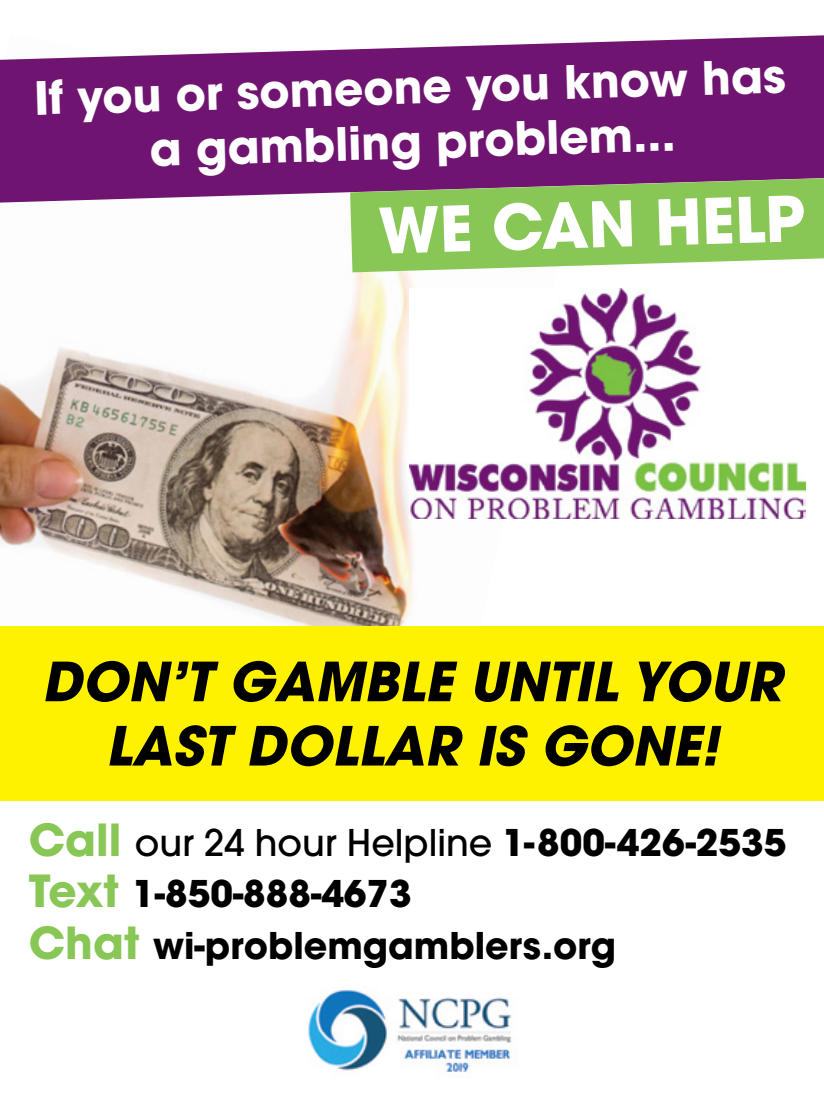
<style>
.page{position:relative;width:824px;height:1094px;background:#fff}
.page>*{position:absolute;margin:0;border:0;box-sizing:border-box;transform-origin:0 0}
.t1{font:700 62.4px "Avant Garde";color:#fff}
.t2{font:italic 700 53.7px/64.2px "Avant Garde";color:#000;text-align:center}
.t3{font:700 45.6px/54.9px "Avant Garde";color:#fff;text-align:center}
.t4{font:700 36.6px/51.3px "Avant Garde";color:#000}
.s1{font-size:43.8px;color:#88c655}
.s2{font-weight:500}
</style>
<div class="page">
<img style="left:0;top:202px;width:414px;height:424px">
<img style="left:409px;top:288px;width:397px;height:231px">
<svg style="left:0;top:35px;width:824px;height:167px;background:#7d2a7e"></svg>
<div style="left:0;top:626px;width:824px;height:174px;background:#fff200"></div>
<svg style="left:350px;top:178px;width:474px;height:94px;background:#8fbc63"></svg>
<img style="left:308px;top:986px;width:209px;height:91px">
<p class="t3" style="left:33px;top:72px;width:753px;rotate:-2deg">If you or someone you know has a gambling problem...</p>
<h1 class="t1" style="left:377px;top:191px;width:428px;rotate:-2deg">WE CAN HELP</h1>
<h2 class="t2" style="left:42px;top:649px;width:741px">DON’T GAMBLE UNTIL YOUR<br>LAST DOLLAR IS GONE!</h2>
<p class="t4" style="left:29px;top:816px;width:759px"><span class="s1">Call</span> <span class="s2">our 24 hour Helpline</span> 1-800-426-2535<br><span class="s1">Text</span> 1-850-888-4673<br><span class="s1">Chat</span> wi-problemgamblers.org</p>
</div>
